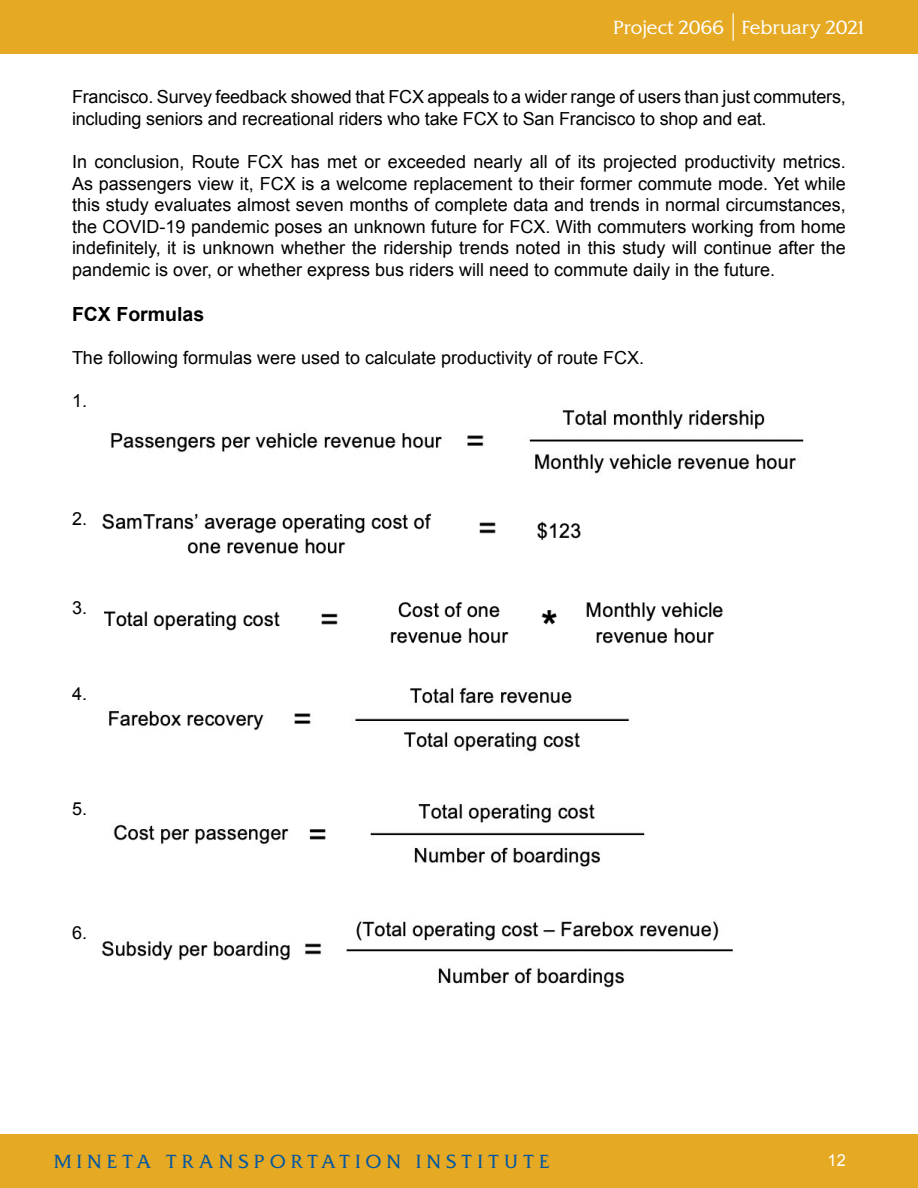
<style>
.page{position:relative;width:918px;height:1188px;background:#fff}
.page>*{position:absolute;margin:0;border:0;box-sizing:border-box;transform-origin:0 0}
.t1{font:700 19.5px "Arial";color:#000}
.t2{font:18px/21.6px "Arial";letter-spacing:-.01em;color:#000}
.t3{font:300 18px "SJSU Spartan";letter-spacing:.3em;color:#0056a2}
.t4{font:300 18px "SJSU Spartan";color:#fff}
.t5{font:16.5px "Arial";color:#fff}
</style>
<div class="page">
<div style="left:0;top:1134px;width:918px;height:54px;background:#e5a923"></div>
<div style="left:0;top:0;width:918px;height:54px;background:#e5a923"></div>
<svg style="left:733px;top:13px;width:1px;height:28px"></svg>
<img style="left:110px;top:410px;width:694px;height:64px">
<img style="left:102px;top:513px;width:479px;height:41px">
<img style="left:104px;top:601px;width:619px;height:43px">
<img style="left:109px;top:687px;width:520px;height:65px">
<img style="left:113px;top:804px;width:532px;height:63px">
<img style="left:101px;top:921px;width:632px;height:67px">
<p class="t4" style="left:614px;top:16px;width:252px">Project 2066 February 2021</p>
<p class="t2" style="left:72px;top:86px;width:775px">Francisco. Survey feedback showed that FCX appeals to a wider range of users than just commuters, including seniors and recreational riders who take FCX to San Francisco to shop and eat.</p>
<p class="t2" style="left:72px;top:151px;width:776px;text-align:justify">In conclusion, Route FCX has met or exceeded nearly all of its projected productivity metrics.<br>As passengers view it, FCX is a welcome replacement to their former commute mode. Yet while this study evaluates almost seven months of complete data and trends in normal circumstances, the COVID-19 pandemic poses an unknown future for FCX. With commuters working from home indefinitely, it is unknown whether the ridership trends noted in this study will continue after the pandemic is over, or whether express bus riders will need to commute daily in the future.</p>
<p class="t1" style="left:72px;top:301px;width:134px">FCX Formulas</p>
<p class="t2" style="left:72px;top:347px;width:574px">The following formulas were used to calculate productivity of route FCX.</p>
<p class="t2" style="left:72px;top:390px;width:17px">1.</p>
<p class="t2" style="left:72px;top:508px;width:17px">2.</p>
<p class="t2" style="left:72px;top:597px;width:17px">3.</p>
<p class="t2" style="left:72px;top:683px;width:17px">4.</p>
<p class="t2" style="left:72px;top:798px;width:17px">5.</p>
<p class="t2" style="left:72px;top:922px;width:17px">6.</p>
<p class="t3" style="left:54px;top:1150px;width:497px">MINETA TRANSPORTATION INSTITUTE</p>
<p class="t5" style="left:828px;top:1149px;width:20px">12</p>
</div>
